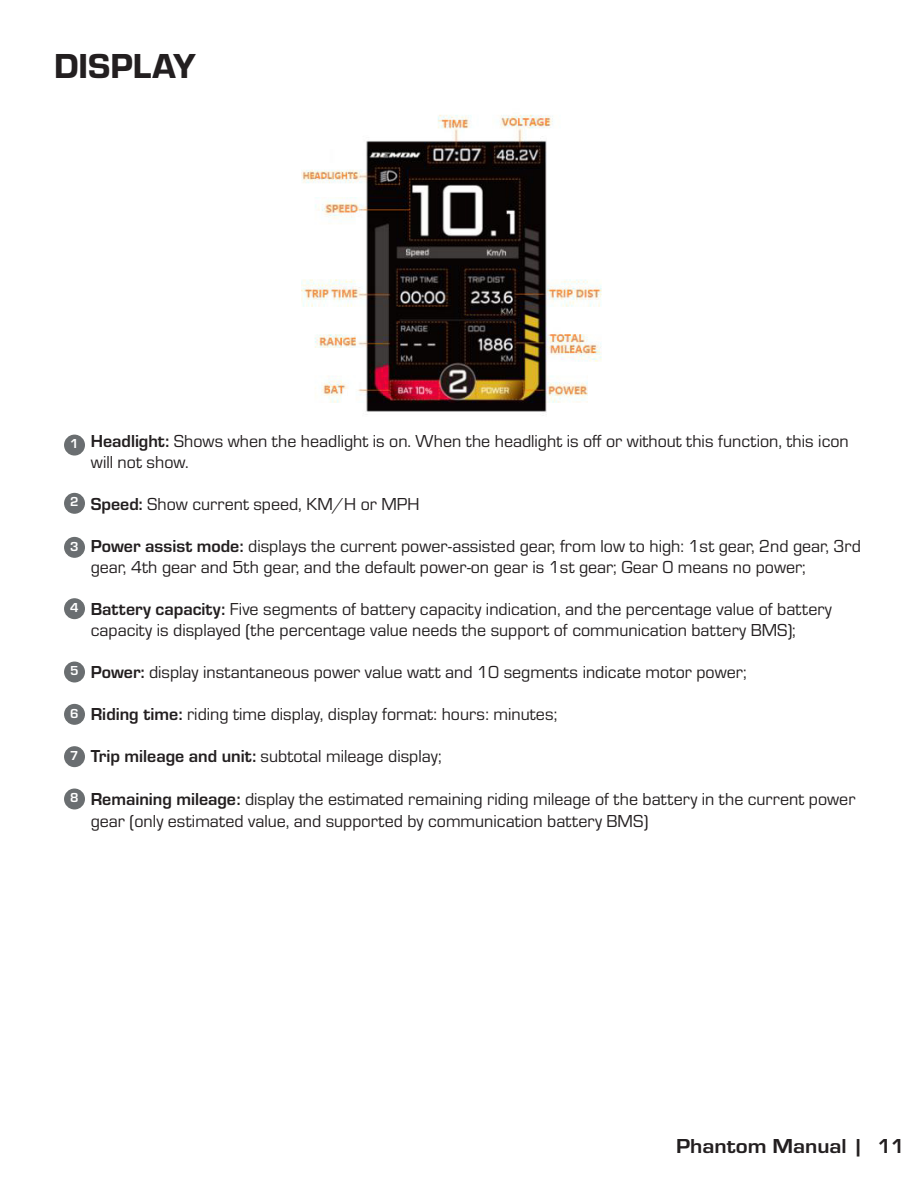
<style>
.page{position:relative;width:918px;height:1188px;background:#fff}
.page>*{position:absolute;margin:0;border:0;box-sizing:border-box;transform-origin:0 0}
.Headings{font:36px "Eurostile Hea";color:#231f20}
.t1{font:700 21px "Eurostile";color:#231f20;scale:1.1 1}
.t2{font:18px/21px "Eurostile";color:#231f20}
.t3{font:700 13.5px "Eurostile";color:#fff}
.s1{font-weight:700}
</style>
<div class="page">
<div style="left:65px;top:435px;width:19px;height:20px;background:#6a6e71;border-radius:50%"></div>
<div style="left:64px;top:435px;width:21px;height:21px;border:2px solid #6a6e70;border-radius:50%"></div>
<div style="left:65px;top:494px;width:19px;height:19px;background:#6a6e71;border-radius:50%"></div>
<div style="left:64px;top:493px;width:21px;height:21px;border:2px solid #6a6e70;border-radius:50%"></div>
<div style="left:65px;top:538px;width:19px;height:19px;background:#6a6e71;border-radius:50%"></div>
<div style="left:64px;top:537px;width:21px;height:21px;border:2px solid #6a6e70;border-radius:50%"></div>
<div style="left:65px;top:599px;width:19px;height:19px;background:#6a6e71;border-radius:50%"></div>
<div style="left:64px;top:598px;width:21px;height:21px;border:2px solid #6a6e70;border-radius:50%"></div>
<div style="left:65px;top:662px;width:19px;height:20px;background:#6a6e71;border-radius:50%"></div>
<div style="left:64px;top:662px;width:21px;height:20px;border:2px solid #6a6e70;border-radius:50%"></div>
<div style="left:65px;top:705px;width:19px;height:19px;background:#6a6e71;border-radius:50%"></div>
<div style="left:64px;top:704px;width:21px;height:21px;border:2px solid #6a6e70;border-radius:50%"></div>
<div style="left:65px;top:747px;width:19px;height:19px;background:#6a6e71;border-radius:50%"></div>
<div style="left:64px;top:746px;width:21px;height:21px;border:2px solid #6a6e70;border-radius:50%"></div>
<div style="left:65px;top:789px;width:19px;height:20px;background:#6a6e71;border-radius:50%"></div>
<div style="left:64px;top:789px;width:21px;height:20px;border:2px solid #6a6e70;border-radius:50%"></div>
<img style="left:302px;top:114px;width:300px;height:298px">
<p class="Headings" style="left:54px;top:41px;width:143px">DISPLAY</p>
<p class="t3" style="left:70px;top:434px;width:10px">1</p>
<p class="t3" style="left:70px;top:492px;width:10px">2</p>
<p class="t3" style="left:70px;top:536px;width:10px">3</p>
<p class="t3" style="left:70px;top:598px;width:10px">4</p>
<p class="t3" style="left:70px;top:661px;width:10px">5</p>
<p class="t3" style="left:70px;top:703px;width:10px">6</p>
<p class="t3" style="left:70px;top:746px;width:10px">7</p>
<p class="t3" style="left:70px;top:788px;width:10px">8</p>
<p class="t2" style="left:91px;top:430px;width:760px"><span class="s1">Headlight:</span> Shows when the headlight is on. When the headlight is off or without this function, this icon will not show.</p>
<p class="t2" style="left:91px;top:493px;width:330px"><span class="s1">Speed:</span> Show current speed, KM/H or MPH</p>
<p class="t2" style="left:91px;top:535px;width:772px"><span class="s1">Power assist mode:</span> displays the current power-assisted gear, from low to high: 1st gear, 2nd gear, 3rd gear, 4th gear and 5th gear, and the default power-on gear is 1st gear; Gear 0 means no power;</p>
<p class="t2" style="left:91px;top:598px;width:743px"><span class="s1">Battery capacity:</span> Five segments of battery capacity indication, and the percentage value of battery capacity is displayed (the percentage value needs the support of communication battery BMS);</p>
<p class="t2" style="left:91px;top:661px;width:657px"><span class="s1">Power:</span> display instantaneous power value watt and 10 segments indicate motor power;</p>
<p class="t2" style="left:91px;top:703px;width:468px"><span class="s1">Riding time:</span> riding time display, display format: hours: minutes;</p>
<p class="t2" style="left:91px;top:745px;width:352px"><span class="s1">Trip mileage and unit:</span> subtotal mileage display;</p>
<p class="t2" style="left:91px;top:787px;width:766px;line-height:21.6px"><span class="s1">Remaining mileage:</span> display the estimated remaining riding mileage of the battery in the current power gear (only estimated value, and supported by communication battery BMS)</p>
<p class="t1" style="left:676px;top:1131px;width:209px">Phantom Manual | 11</p>
</div>
